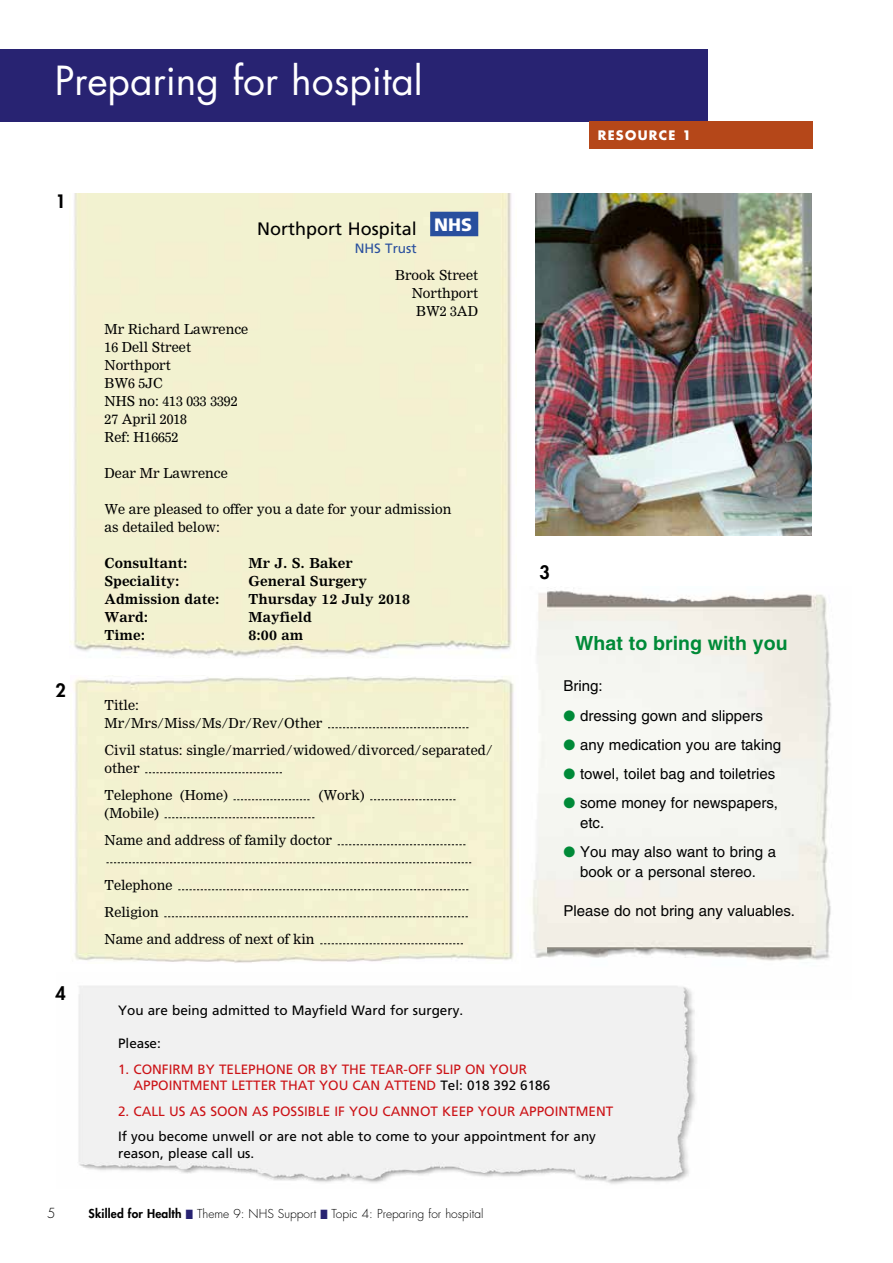
<style>
.page{position:relative;width:893px;height:1263px;background:#fff}
.page>*{position:absolute;margin:0;border:0;box-sizing:border-box;transform-origin:0 0}
.t1{font:39px "Futura Std";color:#fff}
.t2{font:700 19.5px "Helvetica LT Std";color:#008a38}
.t3{font:18px "Frutiger LT Std";color:#000}
.t4{font:800 18px "Futura Std";color:#000}
.t5{font:900 18px "Frutiger LT Std";color:#fff}
.t6{font:15px/19.5px "Helvetica LT Std";color:#000}
.t7{font:13.5px/18px "Nimrod MT Std";color:#000}
.t8{font:13.5px/16.5px "Frutiger LT Std";color:#cc1216}
.t9{font:13.5px/16.5px "Frutiger LT Std";color:#000}
.t10{font:700 13.5px "Nimrod MT Std";color:#000}
.t11{font:13.5px "Frutiger LT Std";color:#294f9e}
.t12{font:300 13.5px "Futura Std";color:#000}
.t13{font:700 12.75px "Futura Std";letter-spacing:.1em;color:#fff}
.t14{font:300 12px "Futura Std";color:#000}
.s1{color:#008a38}
.s2{color:#000}
.s3{font-weight:800}
.s4{color:#282372}
</style>
<div class="page">
<img style="left:532px;top:588px;width:299px;height:373px">
<div style="left:0;top:50px;width:707px;height:72px;background:#282372"></div>
<div style="left:589px;top:122px;width:223px;height:26px;background:#b54719"></div>
<div style="left:70px;top:194px;width:442px;height:464px;background:#f2f2d0"></div>
<img style="left:73px;top:676px;width:441px;height:287px">
<svg style="left:328px;top:727px;width:140px;height:1px"></svg>
<svg style="left:145px;top:772px;width:137px;height:1px"></svg>
<svg style="left:234px;top:799px;width:75px;height:1px"></svg>
<svg style="left:370px;top:799px;width:85px;height:1px"></svg>
<svg style="left:165px;top:817px;width:149px;height:1px"></svg>
<svg style="left:338px;top:844px;width:127px;height:1px"></svg>
<svg style="left:106px;top:862px;width:365px;height:1px"></svg>
<svg style="left:178px;top:889px;width:290px;height:1px"></svg>
<svg style="left:164px;top:916px;width:304px;height:1px"></svg>
<svg style="left:320px;top:943px;width:143px;height:1px"></svg>
<img style="left:78px;top:986px;width:619px;height:198px">
<div style="left:431px;top:212px;width:47px;height:24px;background:#294f9e"></div>
<img style="left:535px;top:194px;width:277px;height:342px">
<h1 class="t1" style="left:55px;top:55px;width:370px">Preparing for hospital</h1>
<h3 class="t4" style="left:56px;top:190px;width:12px">1</h3>
<h3 class="t4" style="left:56px;top:679px;width:12px">2</h3>
<h3 class="t4" style="left:56px;top:982px;width:12px">4</h3>
<h3 class="t5" style="left:434px;top:214px;width:39px">NHS</h3>
<h3 class="t3" style="left:257px;top:218px;width:161px">Northport Hospital</h3>
<p class="t11" style="left:355px;top:240px;width:63px">NHS Trust</p>
<p class="t7" style="left:395px;top:266px;width:84px;text-align:right">Brook Street<br>Northport<br>BW2 3AD</p>
<p class="t7" style="left:105px;top:320px;width:145px">Mr Richard Lawrence<br>16 Dell Street<br>Northport<br>BW6 5JC<br>NHS no: 413 033 3392<br>27 April 2018<br>Ref: H16652</p>
<p class="t7" style="left:105px;top:464px;width:125px">Dear Mr Lawrence</p>
<p class="t7" style="left:105px;top:500px;width:348px">We are pleased to offer you a date for your admission as detailed below:</p>
<p class="t10" style="left:105px;top:555px;width:84px">Consultant:</p>
<p class="t10" style="left:249px;top:555px;width:106px">Mr J. S. Baker</p>
<p class="t10" style="left:105px;top:573px;width:76px">Speciality:</p>
<p class="t10" style="left:249px;top:573px;width:120px">General Surgery</p>
<p class="t10" style="left:105px;top:591px;width:116px">Admission date:</p>
<p class="t10" style="left:249px;top:591px;width:163px">Thursday 12 July 2018</p>
<p class="t10" style="left:105px;top:609px;width:45px">Ward:</p>
<p class="t10" style="left:249px;top:609px;width:65px">Mayfield</p>
<p class="t10" style="left:105px;top:627px;width:42px">Time:</p>
<p class="t10" style="left:249px;top:627px;width:56px">8:00 am</p>
<p class="t7" style="left:105px;top:696px;width:219px">Title:<br>Mr/Mrs/Miss/Ms/Dr/Rev/Other</p>
<p class="t7" style="left:105px;top:741px;width:390px">Civil status: single/married/widowed/divorced/separated/ other</p>
<p class="t7" style="left:105px;top:786px;width:125px">Telephone (Home)</p>
<p class="t7" style="left:319px;top:786px;width:47px">(Work)</p>
<p class="t7" style="left:105px;top:800px;width:229px;line-height:27px">(Mobile)<br>Name and address of family doctor</p>
<p class="t7" style="left:105px;top:872px;width:212px;line-height:27px">Telephone<br>Religion<br>Name and address of next of kin</p>
<p class="t13" style="left:598px;top:126px;width:95px">RESOURCE 1</p>
<h3 class="t4" style="left:540px;top:561px;width:12px">3</h3>
<h2 class="t2" style="left:575px;top:631px;width:214px">What to bring with you</h2>
<p class="t6" style="left:564px;top:676px;width:41px">Bring:</p>
<p class="t6" style="left:564px;top:705px;width:201px"><span class="s1">●</span> dressing gown and slippers</p>
<p class="t6" style="left:564px;top:735px;width:219px"><span class="s1">●</span> any medication you are taking</p>
<p class="t6" style="left:564px;top:764px;width:213px"><span class="s1">●</span> towel, toilet bag and toiletries</p>
<p class="t6" style="left:580px;top:793px;width:199px;text-indent:-16px"><span class="s1">●</span> some money for newspapers, etc.</p>
<p class="t6" style="left:564px;top:842px;width:214px;text-align:center"><span class="s1">●</span> You may also want to bring a book or a personal stereo.</p>
<p class="t6" style="left:564px;top:900px;width:233px">Please do not bring any valuables.</p>
<p class="t12" style="left:47px;top:1204px;width:10px">5</p>
<p class="t9" style="left:118px;top:1002px;width:347px">You are being admitted to Mayfield Ward for surgery.</p>
<p class="t9" style="left:118px;top:1035px;width:44px">Please:</p>
<p class="t8" style="left:133px;top:1061px;width:418px;text-indent:-15px">1. CONFIRM BY TELEPHONE OR BY THE TEAR-OFF SLIP ON YOUR<br>APPOINTMENT LETTER THAT YOU CAN ATTEND <span class="s2">Tel: 018 392 6186</span></p>
<p class="t8" style="left:118px;top:1103px;width:497px">2. CALL US AS SOON AS POSSIBLE IF YOU CANNOT KEEP YOUR APPOINTMENT</p>
<p class="t9" style="left:118px;top:1128px;width:479px">If you become unwell or are not able to come to your appointment for any reason, please call us.</p>
<p class="t14" style="left:89px;top:1206px;width:396px"><span class="s3">Skilled for Health</span> <span class="s4">■</span> Theme 9: NHS Support <span class="s4">■</span> Topic 4: Preparing for hospital</p>
</div>
